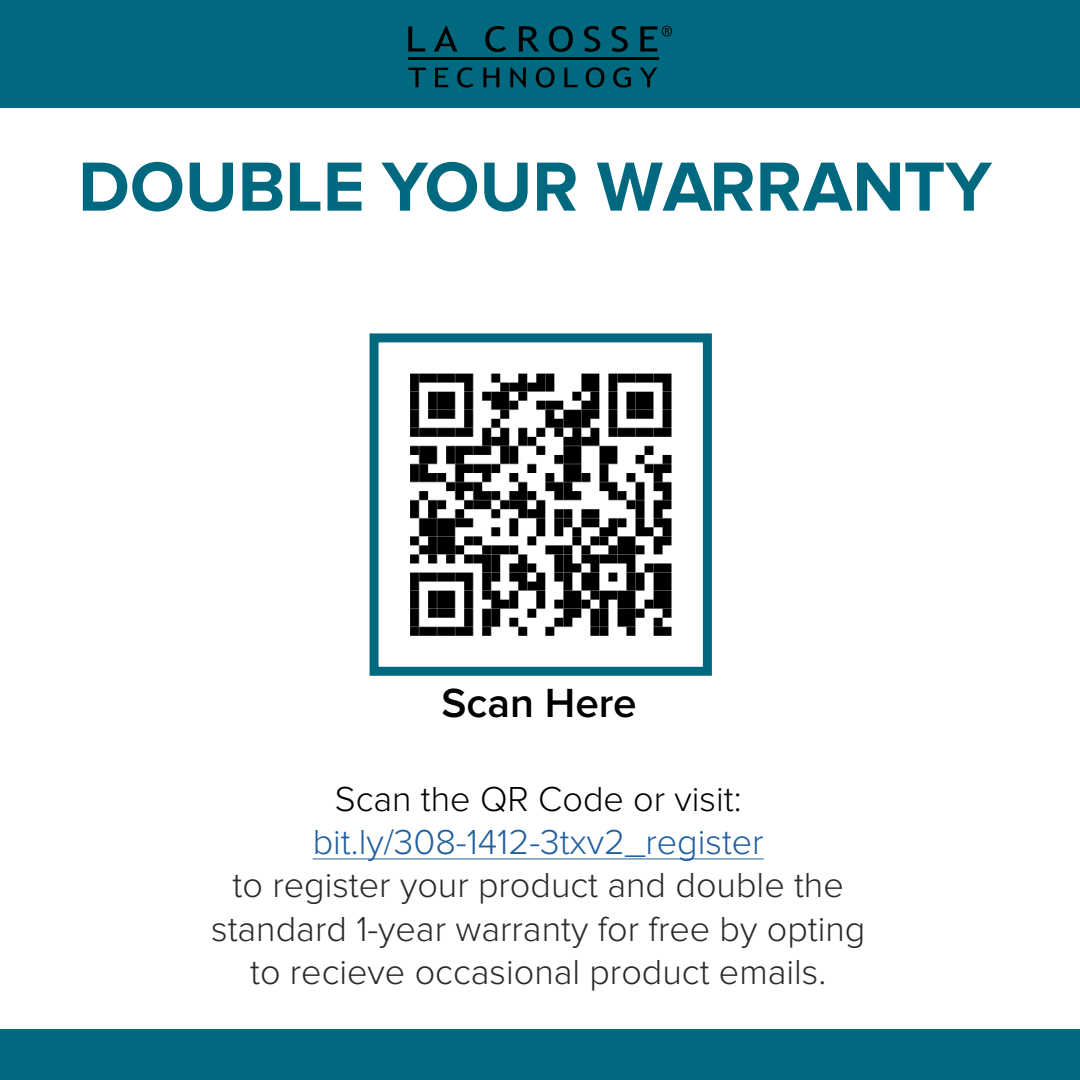
<style>
.page{position:relative;width:1080px;height:1080px;background:#fff}
.page>*{position:absolute;margin:0;border:0;box-sizing:border-box;transform-origin:0 0}
.t1{font:700 72px "Proxima Nova";color:#01697f}
.t2{font:600 42.3px "Proxima Nova";color:#000101}
.t3{font:300 36px/43.2px "Proxima Nova";color:#2c2a27;text-align:center}
.t4{font:300 36px "Proxima Nova";color:#215e9e}
.t5{font:300 36px "Proxima Nova";color:#000}
</style>
<div class="page">
<hr style="left:313px;top:858px;width:451px;height:1px;background:#215e9e">
<div style="left:0;top:1029px;width:1080px;height:51px;background:#01697f"></div>
<div style="left:0;top:0;width:1080px;height:108px;background:#01697f"></div>
<hr style="left:408px;top:58px;width:250px;height:2px;background:#000">
<svg style="left:408px;top:26px;width:17px;height:26px"></svg>
<svg style="left:434px;top:26px;width:23px;height:26px"></svg>
<svg style="left:485px;top:26px;width:21px;height:26px"></svg>
<svg style="left:519px;top:26px;width:20px;height:26px"></svg>
<svg style="left:549px;top:26px;width:24px;height:26px"></svg>
<svg style="left:584px;top:26px;width:16px;height:26px"></svg>
<svg style="left:612px;top:26px;width:16px;height:26px"></svg>
<svg style="left:408px;top:68px;width:18px;height:19px"></svg>
<svg style="left:435px;top:68px;width:13px;height:19px"></svg>
<svg style="left:457px;top:67px;width:17px;height:21px"></svg>
<svg style="left:483px;top:68px;width:16px;height:19px"></svg>
<svg style="left:510px;top:68px;width:16px;height:20px"></svg>
<svg style="left:536px;top:67px;width:19px;height:21px"></svg>
<svg style="left:564px;top:68px;width:14px;height:19px"></svg>
<svg style="left:586px;top:67px;width:18px;height:21px"></svg>
<svg style="left:613px;top:67px;width:18px;height:21px"></svg>
<svg style="left:640px;top:68px;width:17px;height:19px"></svg>
<svg style="left:640px;top:26px;width:32px;height:26px"></svg>
<img style="left:410px;top:373px;width:262px;height:263px">
<div style="left:370px;top:333px;width:342px;height:343px;border:9px solid #01697f"></div>
<h1 class="t1" style="left:78px;top:145px;width:915px">DOUBLE YOUR WARRANTY</h1>
<p class="t2" style="left:442px;top:678px;width:197px">Scan Here</p>
<p class="t5" style="left:335px;top:778px;width:408px">Scan the QR Code or visit:</p>
<p class="t4" style="left:313px;top:822px;width:453px">bit.ly/308-1412-3txv2_register</p>
<p class="t3" style="left:211px;top:864px;width:656px">to register your product and double the standard 1-year warranty for free by opting to recieve occasional product emails.</p>
</div>
